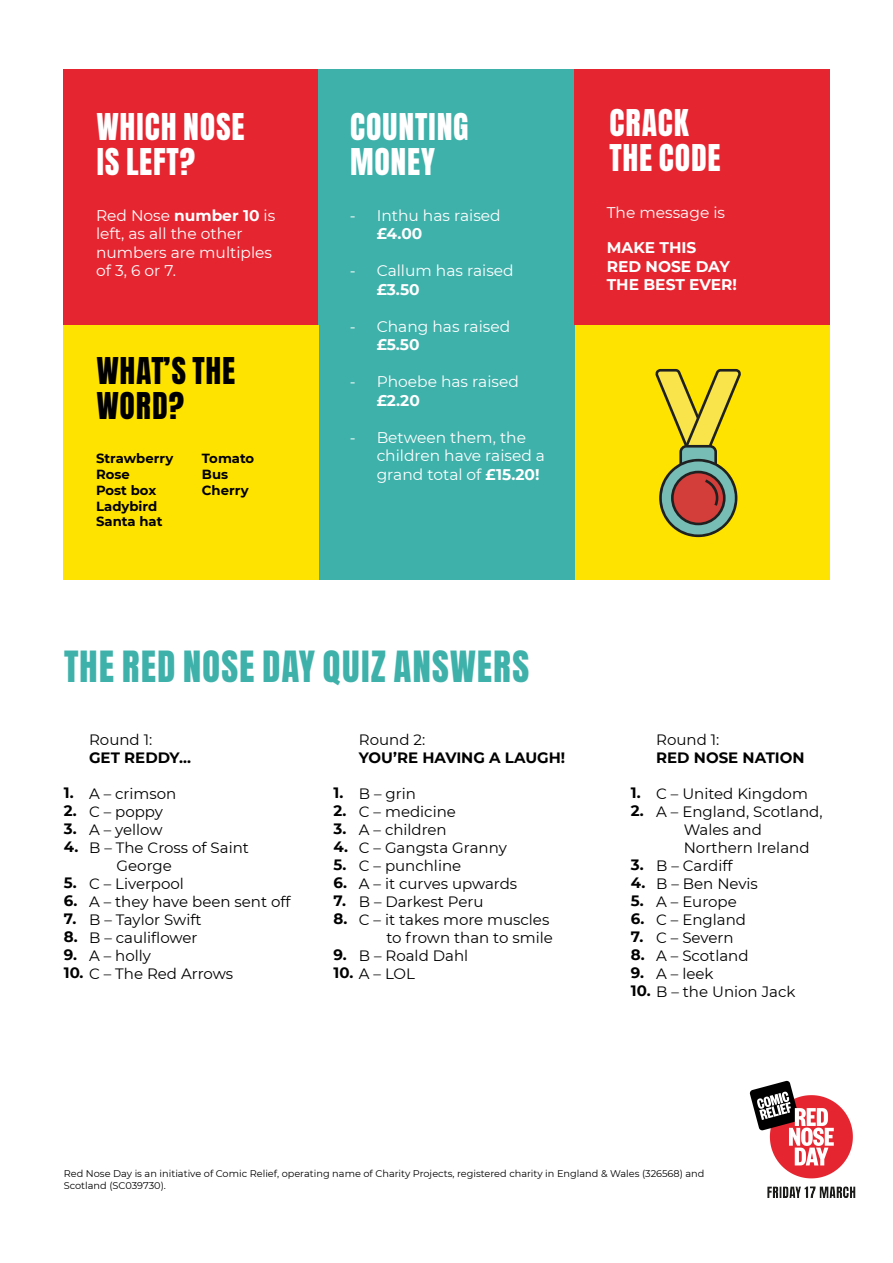
<style>
.page{position:relative;width:893px;height:1263px;background:#fff}
.page>*{position:absolute;margin:0;border:0;box-sizing:border-box;transform-origin:0 0}
.t1{font:45px "RND Anton";color:#3eb1aa}
.t2{font:38.55px/34.8px "RND Anton";color:#fff}
.t3{font:38.55px/34.8px "RND Anton";color:#000}
.t4{font:15.45px/18.5px "Montserrat";color:#fff}
.t5{font:700 15.45px/18.5px "Montserrat";color:#fff}
.t6{font:15px "Montserrat";color:#000}
.t7{font:700 15px/18px "Montserrat";color:#000}
.t8{font:700 13.2px/15.9px "Montserrat";color:#000}
.t9{font:9.75px/11.7px "Montserrat";color:#000}
.s1{font-weight:700}
</style>
<div class="page">
<div style="left:574px;top:325px;width:255px;height:255px;background:#ffe300"></div>
<img style="left:749px;top:1080px;width:107px;height:118px">
<div style="left:64px;top:325px;width:255px;height:255px;background:#ffe300"></div>
<div style="left:319px;top:325px;width:255px;height:255px;background:#3eb1aa"></div>
<div style="left:64px;top:69px;width:255px;height:256px;background:#e52631"></div>
<div style="left:319px;top:69px;width:255px;height:256px;background:#3eb1aa"></div>
<div style="left:574px;top:69px;width:255px;height:256px;background:#e52631"></div>
<svg style="left:655px;top:369px;width:86px;height:168px"></svg>
<h2 class="t2" style="left:96px;top:110px;width:151px">WHICH NOSE<br>IS LEFT?</h2>
<p class="t4" style="left:96px;top:205px;width:181px">Red Nose <span class="s1">number 10</span> is left, as all the other numbers are multiples of 3, 6 or 7.</p>
<h2 class="t3" style="left:96px;top:354px;width:141px">WHAT'S THE<br>WORD?</h2>
<p class="t8" style="left:96px;top:450px;width:79px">Strawberry<br>Rose<br>Post box<br>Ladybird<br>Santa hat</p>
<p class="t8" style="left:202px;top:450px;width:54px">Tomato<br>Bus<br>Cherry</p>
<h2 class="t2" style="left:350px;top:110px;width:121px">COUNTING<br>MONEY</h2>
<p class="t4" style="left:350px;top:205px;width:153px">- Inthu has raised</p>
<p class="t5" style="left:377px;top:224px;width:47px">£4.00</p>
<p class="t4" style="left:350px;top:261px;width:165px">- Callum has raised</p>
<p class="t5" style="left:377px;top:279px;width:44px">£3.50</p>
<p class="t4" style="left:350px;top:316px;width:162px">- Chang has raised</p>
<p class="t5" style="left:377px;top:335px;width:44px">£5.50</p>
<p class="t4" style="left:350px;top:372px;width:171px">- Phoebe has raised</p>
<p class="t5" style="left:377px;top:390px;width:45px">£2.20</p>
<p class="t4" style="left:377px;top:428px;width:170px;text-indent:-27px">- Between them, the children have raised a grand total of <span class="s1">£15.20!</span></p>
<h2 class="t2" style="left:609px;top:106px;width:114px">CRACK<br>THE CODE</h2>
<p class="t4" style="left:607px;top:203px;width:120px">The message is</p>
<p class="t5" style="left:607px;top:238px;width:132px">MAKE THIS<br>RED NOSE DAY<br>THE BEST EVER!</p>
<h1 class="t1" style="left:64px;top:648px;width:468px">THE RED NOSE DAY QUIZ ANSWERS</h1>
<p class="t6" style="left:89px;top:729px;width:65px">Round 1:</p>
<p class="t7" style="left:89px;top:747px;width:104px">GET REDDY…</p>
<p class="t6" style="left:89px;top:783px;width:89px">A – crimson</p>
<p class="t6" style="left:89px;top:801px;width:75px">C – poppy</p>
<p class="t6" style="left:89px;top:819px;width:75px">A – yellow</p>
<p class="t6" style="left:89px;top:837px;width:161px">B – The Cross of Saint</p>
<p class="t6" style="left:117px;top:855px;width:57px">George</p>
<p class="t6" style="left:89px;top:873px;width:96px">C – Liverpool</p>
<p class="t6" style="left:89px;top:891px;width:203px">A – they have been sent off</p>
<p class="t6" style="left:89px;top:909px;width:114px">B – Taylor Swift</p>
<p class="t6" style="left:89px;top:927px;width:110px">B – cauliflower</p>
<p class="t6" style="left:89px;top:945px;width:63px">A – holly</p>
<p class="t6" style="left:64px;top:963px;width:171px"><span class="s1">10.</span> C – The Red Arrows</p>
<p class="t7" style="left:64px;top:783px;width:16px">1.<br>2.<br>3.<br>4.</p>
<p class="t7" style="left:64px;top:873px;width:15px;text-align:justify">5.<br>6.<br>7.<br>8.<br>9.</p>
<p class="t6" style="left:359px;top:729px;width:68px">Round 2:</p>
<p class="t7" style="left:359px;top:747px;width:208px">YOU’RE HAVING A LAUGH!</p>
<p class="t6" style="left:359px;top:783px;width:59px">B – grin</p>
<p class="t6" style="left:359px;top:801px;width:99px">C – medicine</p>
<p class="t6" style="left:359px;top:819px;width:89px">A – children</p>
<p class="t6" style="left:359px;top:837px;width:149px">C – Gangsta Granny</p>
<p class="t6" style="left:359px;top:855px;width:104px">C – punchline</p>
<p class="t6" style="left:359px;top:873px;width:160px">A – it curves upwards</p>
<p class="t6" style="left:359px;top:891px;width:126px">B – Darkest Peru</p>
<p class="t6" style="left:359px;top:909px;width:192px">C – it takes more muscles</p>
<p class="t6" style="left:386px;top:927px;width:168px">to frown than to smile</p>
<p class="t6" style="left:359px;top:945px;width:111px">B – Roald Dahl</p>
<p class="t7" style="left:334px;top:783px;width:16px">1.<br>2.<br>3.<br>4.<br>5.<br>6.<br>7.<br>8.</p>
<p class="t7" style="left:334px;top:945px;width:15px">9.</p>
<p class="t6" style="left:334px;top:963px;width:83px"><span class="s1">10.</span> A – LOL</p>
<p class="t6" style="left:656px;top:729px;width:65px">Round 1:</p>
<p class="t7" style="left:656px;top:747px;width:150px">RED NOSE NATION</p>
<p class="t6" style="left:656px;top:783px;width:153px">C – United Kingdom</p>
<p class="t6" style="left:656px;top:801px;width:168px">A – England, Scotland,</p>
<p class="t6" style="left:684px;top:819px;width:80px">Wales and</p>
<p class="t6" style="left:684px;top:837px;width:127px">Northern Ireland</p>
<p class="t6" style="left:656px;top:855px;width:78px">B – Cardiff</p>
<p class="t6" style="left:656px;top:873px;width:103px">B – Ben Nevis</p>
<p class="t6" style="left:656px;top:891px;width:82px">A – Europe</p>
<p class="t6" style="left:656px;top:909px;width:91px">C – England</p>
<p class="t6" style="left:656px;top:927px;width:79px">C – Severn</p>
<p class="t6" style="left:656px;top:945px;width:94px">A – Scotland</p>
<p class="t6" style="left:656px;top:963px;width:59px">A – leek</p>
<p class="t7" style="left:631px;top:783px;width:14px">1.<br>2.</p>
<p class="t7" style="left:631px;top:855px;width:16px">3.<br>4.<br>5.<br>6.<br>7.<br>8.<br>9.</p>
<p class="t6" style="left:631px;top:981px;width:166px"><span class="s1">10.</span> B – the Union Jack</p>
<p class="t9" style="left:64px;top:1167px;width:642px">Red Nose Day is an initiative of Comic Relief, operating name of Charity Projects, registered charity in England &amp; Wales (326568) and<br>Scotland (SC039730).</p>
</div>
